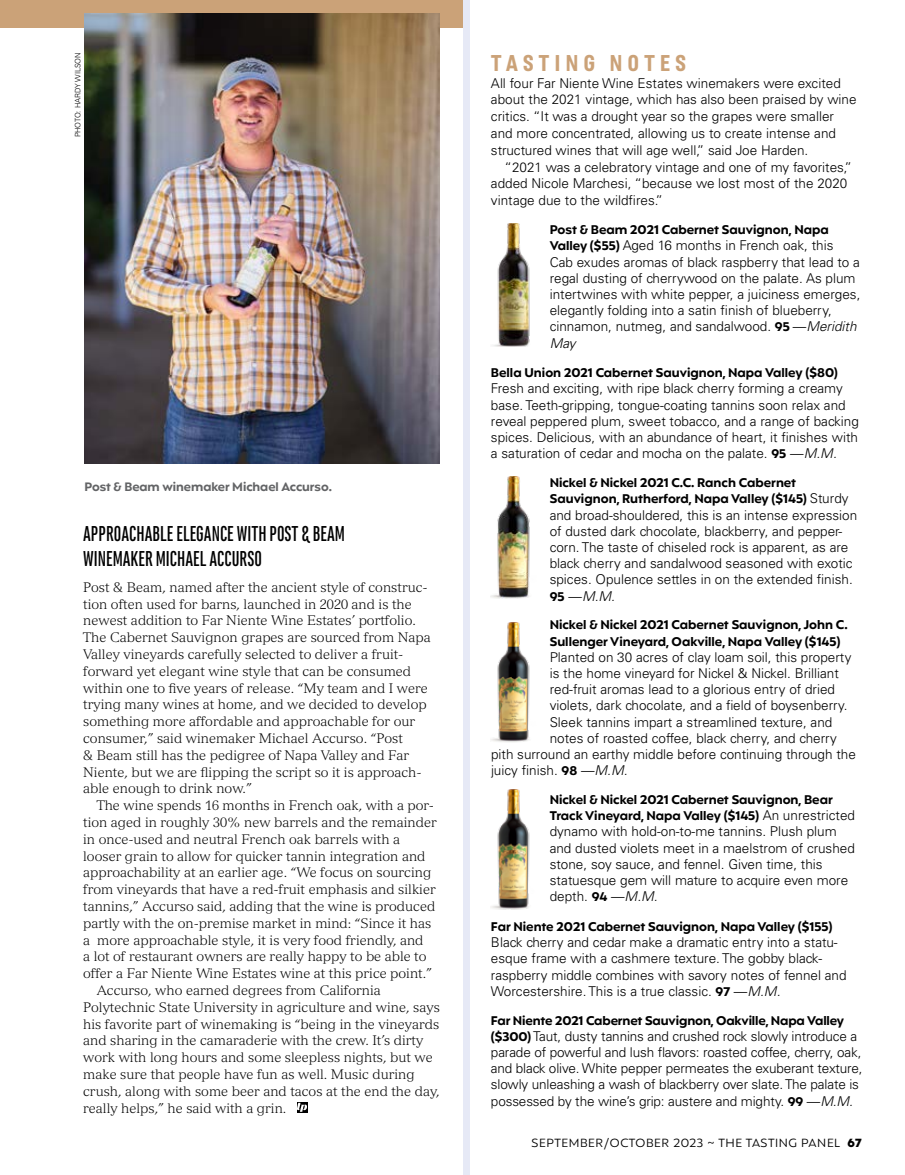
<style>
.page{position:relative;width:905px;height:1175px;background:#fff}
.page>*{position:absolute;margin:0;border:0;box-sizing:border-box;transform-origin:0 0}
.t1{font:900 24px "Marianina Wd FY";letter-spacing:.2em;color:#cba278}
.t2{font:500 22.5px/24.3px "Marianina Cn FY";color:#000}
.t3{font:300 13.5px/16.2px "Univers LT Std";color:#000}
.t4{font:300 13.5px/16.8px "Versailles LT Std";color:#000}
.t5{font:700 12.75px/16.2px "Mangueira Alt";color:#000}
.t6{font:700 12.3px "Mangueira Alt";color:#636466}
.t7{font:12px "Mangueira Alt";letter-spacing:.05em;color:#000}
.t8{font:300 7.5px "Univers LT Std";color:#000}
.s1{font-family:"Mangueira Alt";font-weight:700;font-size:12.75px}
.s2{font-style:italic}
.s3{font-family:"Univers LT Std";font-weight:300;font-size:13.5px}
.s4{font-weight:900}
</style>
<div class="page">
<div style="left:0;top:0;width:463px;height:27px;background:#cba278"></div>
<div style="left:464px;top:0;width:6px;height:1174px;background:#e6e9f6"></div>
<svg style="left:297px;top:1102px;width:10px;height:9px"></svg>
<img style="left:84px;top:14px;width:356px;height:450px">
<img style="left:493px;top:224px;width:37px;height:122px">
<img style="left:491px;top:476px;width:39px;height:122px">
<img style="left:491px;top:622px;width:39px;height:120px">
<img style="left:491px;top:789px;width:39px;height:121px">
<p class="t8" style="left:73px;top:137px;width:86px;rotate:-90deg">PHOTO: HARDY WILSON</p>
<p class="t6" style="left:84px;top:478px;width:249px">Post &amp; Beam winemaker Michael Accurso.</p>
<h2 class="t2" style="left:83px;top:521px;width:263px">APPROACHABLE ELEGANCE WITH POST &amp; BEAM<br>WINEMAKER MICHAEL ACCURSO</h2>
<p class="t4" style="left:83px;top:578px;width:349px">Post &amp; Beam, named after the ancient style of construc&shy;tion often used for barns, launched in 2020 and is the newest addition to Far Niente Wine Estates’ portfolio.<br>The Cabernet Sauvignon grapes are sourced from Napa Valley vineyards carefully selected to deliver a fruit&shy;forward yet elegant wine style that can be consumed within one to five years of release. “My team and I were trying many wines at home, and we decided to develop something more affordable and approachable for our consumer,” said winemaker Michael Accurso. “Post<br>&amp; Beam still has the pedigree of Napa Valley and Far Niente, but we are flipping the script so it is approach&shy;able enough to drink now.”</p>
<p class="t4" style="left:97px;top:797px;width:338px">The wine spends 16 months in French oak, with a por-</p>
<p class="t4" style="left:83px;top:814px;width:355px">tion aged in roughly 30% new barrels and the remainder</p>
<p class="t4" style="left:83px;top:830px;width:318px">in once-used and neutral French oak barrels with a</p>
<p class="t4" style="left:83px;top:847px;width:344px">looser grain to allow for quicker tannin integration and</p>
<p class="t4" style="left:83px;top:864px;width:349px">approachability at an earlier age. “We focus on sourcing</p>
<p class="t4" style="left:83px;top:881px;width:354px">from vineyards that have a red-fruit emphasis and silkier</p>
<p class="t4" style="left:83px;top:898px;width:353px">tannins,” Accurso said, adding that the wine is produced</p>
<p class="t4" style="left:83px;top:914px;width:350px">partly with the on-premise market in mind: “Since it has</p>
<p class="t4" style="left:83px;top:931px;width:342px">a more approachable style, it is very food friendly, and</p>
<p class="t4" style="left:83px;top:948px;width:345px">a lot of restaurant owners are really happy to be able to</p>
<p class="t4" style="left:83px;top:965px;width:350px">offer a Far Niente Wine Estates wine at this price point.”</p>
<p class="t4" style="left:97px;top:982px;width:286px">Accurso, who earned degrees from California</p>
<p class="t4" style="left:83px;top:998px;width:358px">Polytechnic State University in agriculture and wine, says</p>
<p class="t4" style="left:83px;top:1015px;width:357px">his favorite part of winemaking is “being in the vineyards</p>
<p class="t4" style="left:83px;top:1032px;width:341px">and sharing in the camaraderie with the crew. It’s dirty</p>
<p class="t4" style="left:83px;top:1049px;width:351px">work with long hours and some sleepless nights, but we</p>
<p class="t4" style="left:83px;top:1066px;width:333px">make sure that people have fun as well. Music during</p>
<p class="t4" style="left:83px;top:1082px;width:358px">crush, along with some beer and tacos at the end the day,</p>
<p class="t4" style="left:83px;top:1099px;width:205px">really helps,” he said with a grin.</p>
<h1 class="t1" style="left:491px;top:50px;width:197px">TASTING NOTES</h1>
<p class="t3" style="left:491px;top:74px;width:367px;line-height:16.8px">All four Far Niente Wine Estates winemakers were excited about the 2021 vintage, which has also been praised by wine critics. “It was a drought year so the grapes were smaller and more concentrated, allowing us to create intense and structured wines that will age well,” said Joe Harden.</p>
<p class="t3" style="left:491px;top:158px;width:362px;line-height:16.8px;text-indent:14px">“2021 was a celebratory vintage and one of my favorites,” added Nicole Marchesi, “because we lost most of the 2020 vintage due to the wildfires.”</p>
<p class="t5" style="left:549px;top:223px;width:280px">Post &amp; Beam 2021 Cabernet Sauvignon, Napa</p>
<p class="t3" style="left:549px;top:237px;width:312px"><span class="s1">Valley ($55)</span> Aged 16 months in French oak, this<br>Cab exudes aromas of black raspberry that lead to a regal dusting of cherrywood on the palate. As plum intertwines with white pepper, a juiciness emerges, elegantly folding into a satin finish of blueberry, cinnamon, nutmeg, and sandalwood. <span class="s1">95</span> —<span class="s2">Meridith May</span></p>
<p class="t5" style="left:491px;top:366px;width:348px">Bella Union 2021 Cabernet Sauvignon, Napa Valley ($80)</p>
<p class="t3" style="left:491px;top:380px;width:369px">Fresh and exciting, with ripe black cherry forming a creamy base. Teeth-gripping, tongue-coating tannins soon relax and reveal peppered plum, sweet tobacco, and a range of backing spices. Delicious, with an abundance of heart, it finishes with a saturation of cedar and mocha on the palate. <span class="s1">95</span> —<span class="s2">M.M.</span></p>
<p class="t5" style="left:549px;top:476px;width:300px">Nickel &amp; Nickel 2021 C.C. Ranch Cabernet<br>Sauvignon, Rutherford, Napa Valley ($145) <span class="s3">Sturdy</span></p>
<p class="t3" style="left:549px;top:506px;width:309px">and broad-shouldered, this is an intense expression of dusted dark chocolate, blackberry, and pepper&shy;corn. The taste of chiseled rock is apparent, as are black cherry and sandalwood seasoned with exotic spices. Opulence settles in on the extended finish.<br><span class="s1">95</span> —<span class="s2">M.M.</span></p>
<p class="t5" style="left:549px;top:618px;width:299px">Nickel &amp; Nickel 2021 Cabernet Sauvignon, John C.<br>Sullenger Vineyard, Oakville, Napa Valley ($145)</p>
<p class="t3" style="left:549px;top:649px;width:303px">Planted on 30 acres of clay loam soil, this property</p>
<p class="t3" style="left:549px;top:665px;width:291px">is the home vineyard for Nickel &amp; Nickel. Brilliant</p>
<p class="t3" style="left:549px;top:681px;width:287px">red-fruit aromas lead to a glorious entry of dried</p>
<p class="t3" style="left:549px;top:697px;width:299px">violets, dark chocolate, and a field of boysenberry.</p>
<p class="t3" style="left:549px;top:713px;width:284px">Sleek tannins impart a streamlined texture, and</p>
<p class="t3" style="left:549px;top:730px;width:288px">notes of roasted coffee, black cherry, and cherry</p>
<p class="t3" style="left:491px;top:746px;width:366px">pith surround an earthy middle before continuing through the</p>
<p class="t3" style="left:491px;top:762px;width:138px">juicy finish. <span class="s1">98</span> —<span class="s2">M.M.</span></p>
<p class="t5" style="left:549px;top:792px;width:307px">Nickel &amp; Nickel 2021 Cabernet Sauvignon, Bear<br>Track Vineyard, Napa Valley ($145) <span class="s3">An unrestricted</span></p>
<p class="t3" style="left:549px;top:823px;width:307px">dynamo with hold-on-to-me tannins. Plush plum and dusted violets meet in a maelstrom of crushed stone, soy sauce, and fennel. Given time, this statuesque gem will mature to acquire even more depth. <span class="s1">94</span> —<span class="s2">M.M.</span></p>
<p class="t5" style="left:491px;top:919px;width:343px">Far Niente 2021 Cabernet Sauvignon, Napa Valley ($155)</p>
<p class="t3" style="left:491px;top:934px;width:357px">Black cherry and cedar make a dramatic entry into a statu&shy;esque frame with a cashmere texture. The gobby black&shy;raspberry middle combines with savory notes of fennel and Worcestershire. This is a true classic. <span class="s1">97</span> —<span class="s2">M.M.</span></p>
<p class="t5" style="left:491px;top:1013px;width:355px">Far Niente 2021 Cabernet Sauvignon, Oakville, Napa Valley</p>
<p class="t3" style="left:491px;top:1028px;width:373px"><span class="s1">($300)</span> Taut, dusty tannins and crushed rock slowly introduce a parade of powerful and lush flavors: roasted coffee, cherry, oak, and black olive. White pepper permeates the exuberant texture, slowly unleashing a wash of blackberry over slate. The palate is possessed by the wine’s grip: austere and mighty. <span class="s1">99</span> —<span class="s2">M.M.</span></p>
<p class="t7" style="left:531px;top:1134px;width:331px">SEPTEMBER/OCTOBER 2023 ~ THE TASTING PANEL <span class="s4">67</span></p>
</div>
